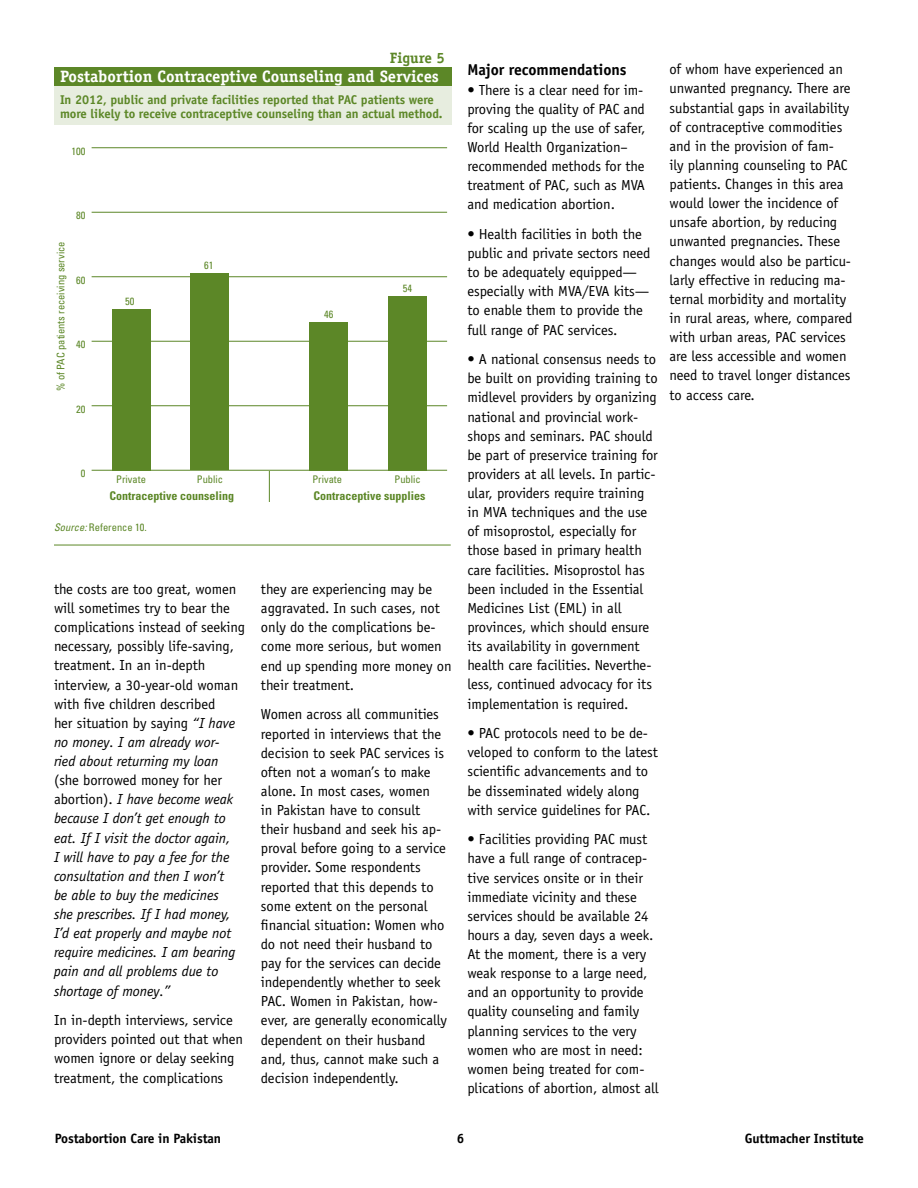
<style>
.page{position:relative;width:918px;height:1188px;background:#fff}
.page>*{position:absolute;margin:0;border:0;box-sizing:border-box;transform-origin:0 0}
.t1{font:700 16.5px "Officina Serif";color:#fff}
.t2{font:700 15.75px "Officina Sans";letter-spacing:-.005em;color:#000}
.t3{font:700 15px "Officina Serif";color:#5c8727}
.t4{font:14.7px/19.2px "Officina Sans";letter-spacing:-.005em;color:#000}
.t5{font:italic 14.7px/19.2px "Officina Sans";letter-spacing:-.005em;color:#000}
.t6{font:700 13.5px "Officina Sans";letter-spacing:-.01em;color:#000}
.t7{font:700 12.75px/14.2px "Officina Sans";letter-spacing:-.005em;color:#5c8727}
.t8{font:700 condensed 12px "Univers";color:#5c8727}
.t9{font:condensed 10.5px "Univers";color:#5c8727}
.s1{font-style:italic}
.s2{font-style:normal}
</style>
<div class="page">
<div style="left:54px;top:84px;width:398px;height:41px;background:#e7eddf"></div>
<hr style="left:54px;top:545px;width:397px;height:1px;background:#5c8727">
<hr style="left:92px;top:470px;width:355px;height:1px;background:#5c8727">
<hr style="left:71px;top:585px;width:376px;height:1px;background:#5c8727">
<hr style="left:92px;top:405px;width:355px;height:1px;background:#5c8727">
<hr style="left:92px;top:341px;width:355px;height:1px;background:#5c8727">
<hr style="left:92px;top:276px;width:355px;height:1px;background:#5c8727">
<hr style="left:92px;top:212px;width:355px;height:1px;background:#5c8727">
<hr style="left:92px;top:147px;width:355px;height:1px;background:#5c8727">
<div style="left:112px;top:309px;width:38px;height:161px;background:#5c8727"></div>
<div style="left:191px;top:274px;width:38px;height:196px;background:#5c8727"></div>
<div style="left:309px;top:322px;width:39px;height:148px;background:#5c8727"></div>
<div style="left:388px;top:296px;width:39px;height:174px;background:#5c8727"></div>
<hr style="left:269px;top:471px;width:1px;height:31px;background:#5c8727">
<div style="left:54px;top:67px;width:398px;height:19px;background:#5c8727"></div>
<p class="t3" style="left:390px;top:48px;width:57px">Figure 5</p>
<p class="t1" style="left:60px;top:66px;width:380px">Postabortion Contraceptive Counseling and Services</p>
<p class="t7" style="left:60px;top:92px;width:384px">In 2012, public and private facilities reported that PAC patients were more likely to receive contraceptive counseling than an actual method.</p>
<p class="t9" style="left:71px;top:144px;width:15px">100</p>
<p class="t9" style="left:54px;top:391px;width:151px;rotate:-90deg">% of PAC patients receiving service</p>
<p class="t9" style="left:76px;top:209px;width:11px">80</p>
<p class="t9" style="left:76px;top:273px;width:11px">60</p>
<p class="t9" style="left:76px;top:338px;width:11px">40</p>
<p class="t9" style="left:76px;top:402px;width:11px">20</p>
<p class="t9" style="left:81px;top:467px;width:6px">0</p>
<p class="t9" style="left:125px;top:295px;width:11px">50</p>
<p class="t9" style="left:204px;top:259px;width:11px">61</p>
<p class="t9" style="left:324px;top:308px;width:11px">46</p>
<p class="t9" style="left:403px;top:282px;width:11px">54</p>
<p class="t9" style="left:116px;top:473px;width:31px">Private</p>
<p class="t9" style="left:197px;top:473px;width:28px">Public</p>
<p class="t9" style="left:312px;top:473px;width:31px">Private</p>
<p class="t9" style="left:395px;top:473px;width:28px">Public</p>
<p class="t8" style="left:110px;top:488px;width:126px">Contraceptive counseling</p>
<p class="t8" style="left:313px;top:488px;width:113px">Contraceptive supplies</p>
<p class="t9" style="left:54px;top:521px;width:94px"><span class="s1">Source:</span> Reference 10.</p>
<p class="t4" style="left:54px;top:579px;width:193px">the costs are too great, women will sometimes try to bear the complications instead of seeking necessary, possibly life-saving, treatment. In an in-depth interview, a 30-year-old woman with five children described<br>her situation by saying <span class="s1">“I have no money. I am already wor-<br>ried about returning my loan</span></p>
<p class="t5" style="left:54px;top:771px;width:183px"><span class="s2">(she borrowed money for her abortion).</span> I have become weak because I don’t get enough to eat. If I visit the doctor again,<br>I will have to pay a fee for the consultation and then I won’t be able to buy the medicines she prescribes. If I had money,<br>I’d eat properly and maybe not require medicines. I am bearing pain and all problems due to shortage of money.”</p>
<p class="t4" style="left:54px;top:1011px;width:191px">In in-depth interviews, service providers pointed out that when women ignore or delay seeking treatment, the complications</p>
<p class="t4" style="left:261px;top:580px;width:192px">they are experiencing may be aggravated. In such cases, not only do the complications be&shy;come more serious, but women end up spending more money on their treatment.</p>
<p class="t4" style="left:261px;top:705px;width:188px">Women across all communities reported in interviews that the decision to seek PAC services is often not a woman’s to make alone. In most cases, women<br>in Pakistan have to consult their husband and seek his ap&shy;proval before going to a service provider. Some respondents reported that this depends to some extent on the personal financial situation: Women who do not need their husband to pay for the services can decide independently whether to seek<br>PAC. Women in Pakistan, how&shy;ever, are generally economically dependent on their husband and, thus, cannot make such a decision independently.</p>
<p class="t2" style="left:467px;top:60px;width:161px">Major recommendations</p>
<p class="t4" style="left:467px;top:80px;width:180px">• There is a clear need for im&shy;proving the quality of PAC and for scaling up the use of safer,<br>World Health Organization– recommended methods for the treatment of PAC, such as MVA and medication abortion.</p>
<p class="t4" style="left:467px;top:224px;width:185px">• Health facilities in both the public and private sectors need to be adequately equipped— especially with MVA/EVA kits— to enable them to provide the full range of PAC services.</p>
<p class="t4" style="left:467px;top:350px;width:192px">• A national consensus needs to be built on providing training to midlevel providers by organizing national and provincial work&shy;shops and seminars. PAC should be part of preservice training for providers at all levels. In partic&shy;ular, providers require training in MVA techniques and the use of misoprostol, especially for those based in primary health care facilities. Misoprostol has been included in the Essential<br>Medicines List (EML) in all provinces, which should ensure its availability in government health care facilities. Neverthe&shy;less, continued advocacy for its implementation is required.</p>
<p class="t4" style="left:467px;top:724px;width:192px">• PAC protocols need to be de&shy;veloped to conform to the latest scientific advancements and to be disseminated widely along with service guidelines for PAC.</p>
<p class="t4" style="left:467px;top:830px;width:193px">• Facilities providing PAC must have a full range of contracep&shy;tive services onsite or in their immediate vicinity and these services should be available 24 hours a day, seven days a week.<br>At the moment, there is a very weak response to a large need, and an opportunity to provide quality counseling and family planning services to the very women who are most in need: women being treated for com&shy;plications of abortion, almost all</p>
<p class="t4" style="left:670px;top:60px;width:184px">of whom have experienced an unwanted pregnancy. There are substantial gaps in availability of contraceptive commodities and in the provision of fam-<br>ily planning counseling to PAC patients. Changes in this area would lower the incidence of unsafe abortion, by reducing unwanted pregnancies. These changes would also be particu&shy;larly effective in reducing ma&shy;ternal morbidity and mortality in rural areas, where, compared with urban areas, PAC services are less accessible and women need to travel longer distances to access care.</p>
<p class="t6" style="left:55px;top:1130px;width:168px">Postabortion Care in Pakistan</p>
<p class="t6" style="left:457px;top:1130px;width:9px">6</p>
<p class="t6" style="left:745px;top:1130px;width:121px">Guttmacher Institute</p>
</div>
